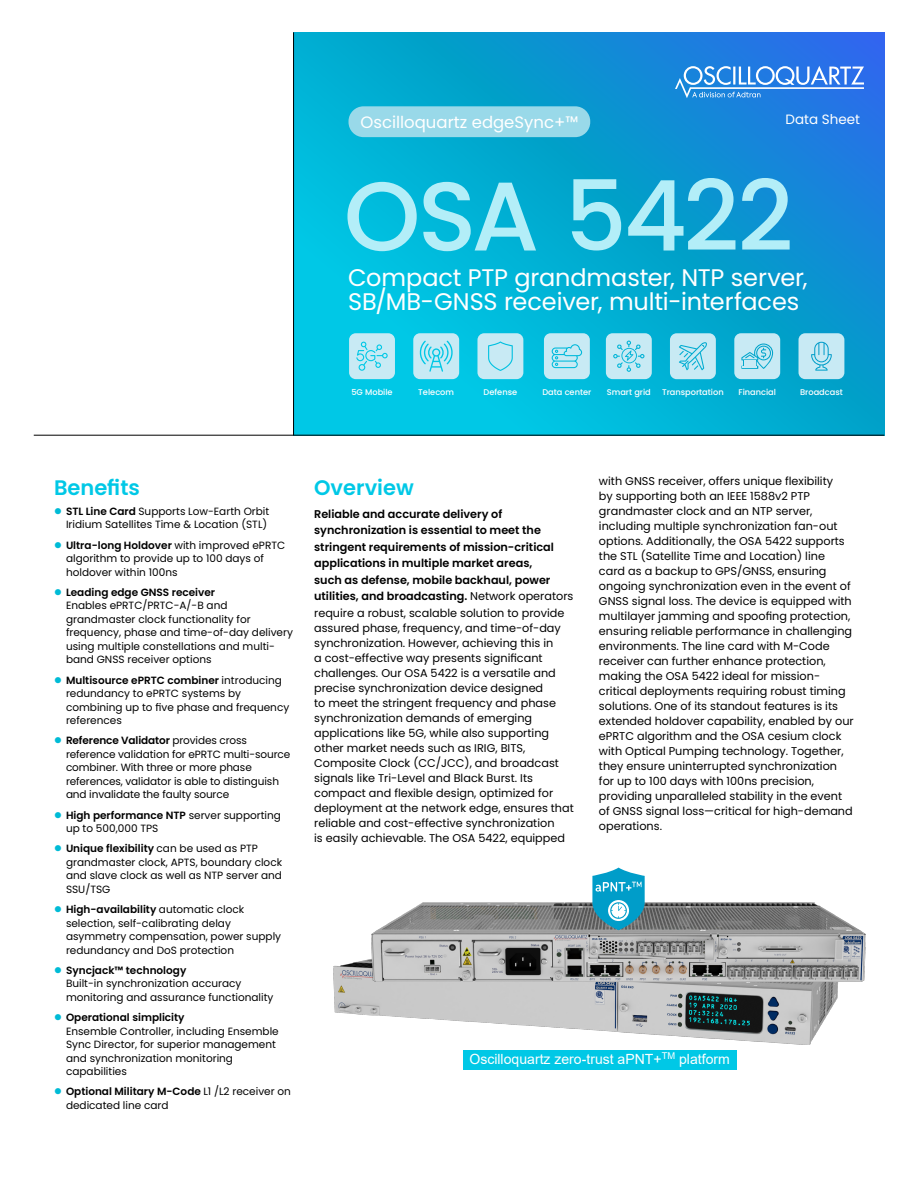
<style>
.page{position:relative;width:918px;height:1188px;background:#fff}
.page>*{position:absolute;margin:0;border:0;box-sizing:border-box;transform-origin:0 0}
.Variable_Header{font:500 97.5px "Poppins";letter-spacing:-.035em;color:#b3eef8}
.Variable_Prouduct_Description{font:24px/24px "Poppins";letter-spacing:-.005em;color:#fff}
.t1{font:600 21px "Poppins";color:#00c8e6}
.Product_Line{font:16.5px "Poppins";color:#fff}
.t2{font:14.1px "Arial";color:#fff}
.t3{font:13.5px "Poppins";color:#fff}
.First_Paragraph{font:11.25px/15px "Poppins";color:#000}
.First_Paragraph-2{font:600 11.25px/16.5px "Poppins";color:#000}
.t4{font:10.5px/13.5px "Poppins";color:#000}
.t5{font:500 8.25px "Poppins";color:#fff}
.s1{font-weight:600}
.s2{font-weight:400}
</style>
<div class="page">
<svg style="left:294px;top:32px;width:590px;height:403px;background:#06a5d6"></svg>
<hr style="left:34px;top:435px;width:850px;height:1px;background:#000">
<hr style="left:293px;top:32px;width:1px;height:403px;background:#000">
<svg style="left:675px;top:66px;width:189px;height:32px;background:#579be8"></svg>
<img style="left:334px;top:959px;width:504px;height:86px">
<img style="left:371px;top:902px;width:494px;height:80px">
<svg style="left:592px;top:868px;width:53px;height:62px;background:#45abc7"></svg>
<div style="left:463px;top:1050px;width:273px;height:20px;background:#00c8e6"></div>
<div style="left:349px;top:106px;width:241px;height:31px;background:#99d9e9;border-radius:15px"></div>
<svg style="left:349px;top:333px;width:46px;height:46px;background:#b2e6f2"></svg>
<svg style="left:413px;top:333px;width:46px;height:46px;background:#aae4f1"></svg>
<svg style="left:477px;top:333px;width:46px;height:46px;background:#b8e6f2"></svg>
<svg style="left:544px;top:333px;width:46px;height:46px;background:#b1e4f1"></svg>
<svg style="left:606px;top:333px;width:46px;height:46px;background:#b1e3f0"></svg>
<svg style="left:670px;top:333px;width:46px;height:46px;background:#b0e2ef"></svg>
<svg style="left:734px;top:333px;width:46px;height:46px;background:#aee1ee"></svg>
<svg style="left:799px;top:333px;width:45px;height:46px;background:#b6e3f0"></svg>
<p class="Product_Line" style="left:361px;top:113px;width:219px">Oscilloquartz edgeSync+™</p>
<p class="t3" style="left:786px;top:111px;width:76px">Data Sheet</p>
<p class="Variable_Header" style="left:344px;top:160px;width:451px">OSA 5422</p>
<p class="Variable_Prouduct_Description" style="left:348px;top:266px;width:461px">Compact PTP grandmaster, NTP server,<br>SB/MB-GNSS receiver, multi-interfaces</p>
<p class="t5" style="left:351px;top:387px;width:43px">5G Mobile</p>
<p class="t5" style="left:418px;top:387px;width:37px">Telecom</p>
<p class="t5" style="left:484px;top:387px;width:35px">Defense</p>
<p class="t5" style="left:542px;top:387px;width:50px">Data center</p>
<p class="t5" style="left:607px;top:387px;width:46px">Smart grid</p>
<p class="t5" style="left:662px;top:387px;width:63px">Transportation</p>
<p class="t5" style="left:738px;top:387px;width:39px">Financial</p>
<p class="t5" style="left:800px;top:387px;width:44px">Broadcast</p>
<p class="t1" style="left:54px;top:475px;width:87px">Benefits</p>
<p class="t4" style="left:66px;top:504px;width:205px"><span class="s1">STL Line Card</span> Supports Low-Earth Orbit<br>Iridium Satellites Time &amp; Location (STL)</p>
<p class="t4" style="left:66px;top:538px;width:221px"><span class="s1">Ultra-long Holdover</span> with improved ePRTC algorithm to provide up to 100 days of holdover within 100ns</p>
<p class="t4" style="left:66px;top:585px;width:228px"><span class="s1">Leading edge GNSS receiver<br></span>Enables ePRTC/PRTC-A/-B and grandmaster clock functionality for frequency, phase and time-of-day delivery using multiple constellations and multi&shy;band GNSS receiver options</p>
<p class="t4" style="left:66px;top:673px;width:225px"><span class="s1">Multisource ePRTC combiner</span> introducing redundancy to ePRTC systems by combining up to five phase and frequency references</p>
<p class="t4" style="left:66px;top:734px;width:226px"><span class="s1">Reference Validator</span> provides cross reference validation for ePRTC multi-source combiner. With three or more phase references, validator is able to distinguish and invalidate the faulty source</p>
<p class="t4" style="left:66px;top:808px;width:217px"><span class="s1">High performance NTP</span> server supporting up to 500,000 TPS</p>
<p class="t4" style="left:66px;top:842px;width:218px"><span class="s1">Unique flexibility</span> can be used as PTP grandmaster clock, APTS, boundary clock and slave clock as well as NTP server and<br>SSU/TSG</p>
<p class="t4" style="left:66px;top:903px;width:217px"><span class="s1">High-availability</span> automatic clock selection, self-calibrating delay asymmetry compensation, power supply redundancy and DoS protection</p>
<p class="t4" style="left:66px;top:963px;width:209px"><span class="s1">Syncjack™ technology<br></span>Built-in synchronization accuracy monitoring and assurance functionality</p>
<p class="t4" style="left:66px;top:1011px;width:214px"><span class="s1">Operational simplicity<br></span>Ensemble Controller, including Ensemble<br>Sync Director, for superior management and synchronization monitoring capabilities</p>
<p class="t4" style="left:66px;top:1085px;width:226px"><span class="s1">Optional Military M-Code</span> L1 /L2 receiver on dedicated line card</p>
<p class="t1" style="left:314px;top:475px;width:101px">Overview</p>
<p class="First_Paragraph-2" style="left:314px;top:506px;width:261px">Reliable and accurate delivery of synchronization is essential to meet the stringent requirements of mission-critical applications in multiple market areas,<br>such as defense, mobile backhaul, power utilities, and broadcasting. <span class="s2">Network operators require a robust, scalable solution to provide</span></p>
<p class="First_Paragraph" style="left:314px;top:620px;width:261px">assured phase, frequency, and time-of-day synchronization. However, achieving this in<br>a cost-effective way presents significant challenges. Our OSA 5422 is a versatile and precise synchronization device designed<br>to meet the stringent frequency and phase synchronization demands of emerging applications like 5G, while also supporting other market needs such as IRIG, BITS, Composite Clock (CC/JCC), and broadcast signals like Tri-Level and Black Burst. Its compact and flexible design, optimized for deployment at the network edge, ensures that reliable and cost-effective synchronization<br>is easily achievable. The OSA 5422, equipped</p>
<p class="First_Paragraph" style="left:599px;top:473px;width:256px">with GNSS receiver, offers unique flexibility<br>by supporting both an IEEE 1588v2 PTP grandmaster clock and an NTP server, including multiple synchronization fan-out options. Additionally, the OSA 5422 supports the STL (Satellite Time and Location) line card as a backup to GPS/GNSS, ensuring ongoing synchronization even in the event of GNSS signal loss. The device is equipped with multilayer jamming and spoofing protection, ensuring reliable performance in challenging environments. The line card with M-Code receiver can further enhance protection, making the OSA 5422 ideal for mission&shy;critical deployments requiring robust timing solutions. One of its standout features is its extended holdover capability, enabled by our ePRTC algorithm and the OSA cesium clock with Optical Pumping technology. Together, they ensure uninterrupted synchronization for up to 100 days with 100ns precision, providing unparalleled stability in the event of GNSS signal loss—critical for high-demand operations.</p>
<p class="t2" style="left:469px;top:1049px;width:262px">Oscilloquartz zero-trust aPNT+<sup>TM</sup> platform</p>
</div>
